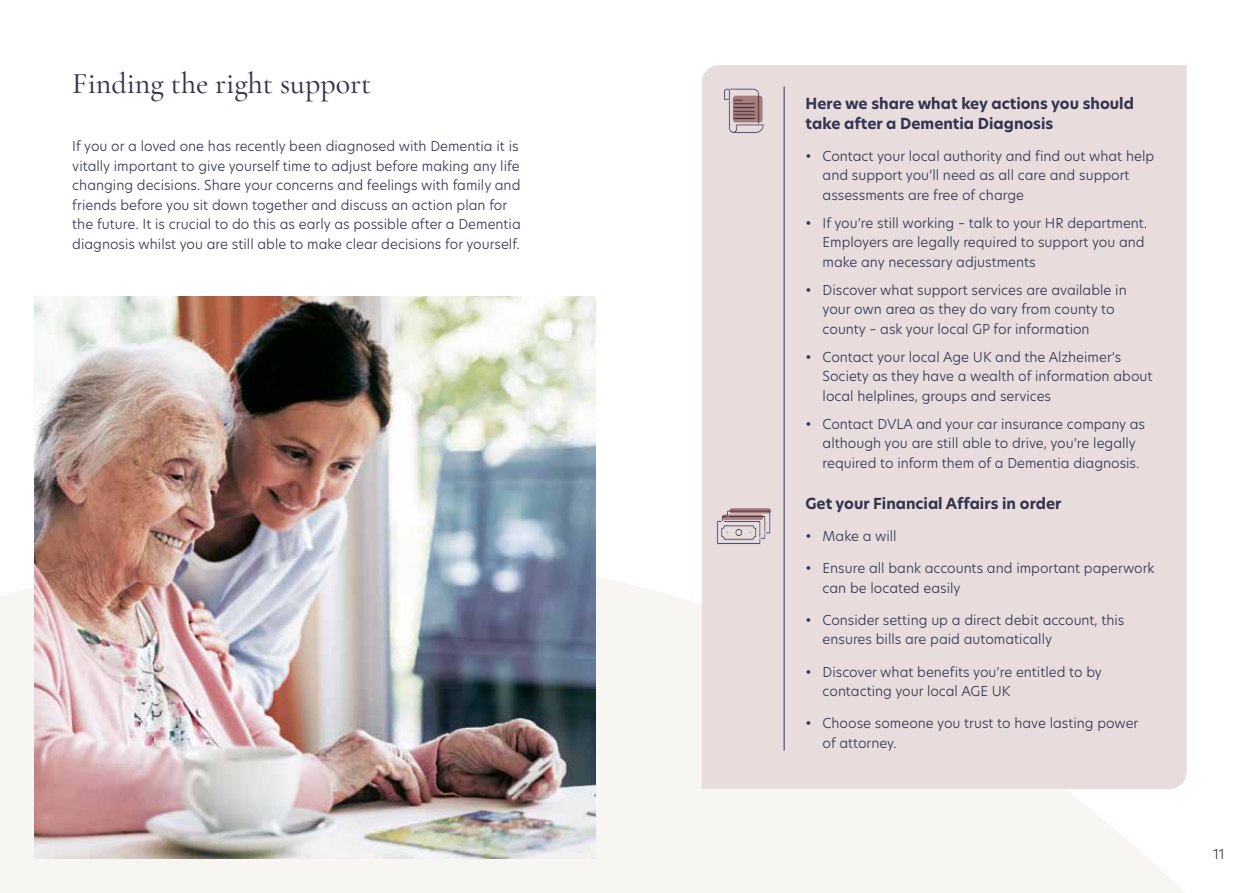
<style>
.page{position:relative;width:1259px;height:893px;background:#fff}
.page>*{position:absolute;margin:0;border:0;box-sizing:border-box;transform-origin:0 0}
.t1{font:500 30px "Cormorant Garamond";color:#323451}
.t2{font:700 15px/19.5px "Hero New";color:#323451}
.t3{font:300 13.5px/19.5px "Hero New";color:#323451}
.t4{font:300 13.5px/19.5px "New Hero";color:#323451}
</style>
<div class="page">
<svg style="left:0;top:547px;width:1187px;height:346px;fill:#f7f6f3"></svg>
<img style="left:34px;top:297px;width:561px;height:562px">
<div style="left:702px;top:65px;width:484px;height:724px;background:#e8dcdc"></div>
<svg style="left:722px;top:87px;width:43px;height:47px"></svg>
<svg style="left:733px;top:96px;width:29px;height:26px"></svg>
<hr style="left:784px;top:86px;width:1px;height:664px;background:#323451">
<svg style="left:716px;top:509px;width:55px;height:36px"></svg>
<svg style="left:722px;top:514px;width:41px;height:6px"></svg>
<svg style="left:729px;top:508px;width:42px;height:5px"></svg>
<h1 class="t1" style="left:72px;top:65px;width:300px">Finding the right support</h1>
<p class="t4" style="left:72px;top:136px;width:450px">If you or a loved one has recently been diagnosed with Dementia it is vitally important to give yourself time to adjust before making any life changing decisions. Share your concerns and feelings with family and friends before you sit down together and discuss an action plan for the future. It is crucial to do this as early as possible after a Dementia diagnosis whilst you are still able to make clear decisions for yourself.</p>
<p class="t2" style="left:805px;top:94px;width:330px">Here we share what key actions you should take after a Dementia Diagnosis</p>
<p class="t3" style="left:822px;top:146px;width:333px;text-indent:-17px">• Contact your local authority and find out what help and support you’ll need as all care and support assessments are free of charge</p>
<p class="t3" style="left:822px;top:213px;width:326px;text-indent:-17px">• If you’re still working – talk to your HR department.<br>Employers are legally required to support you and make any necessary adjustments</p>
<p class="t3" style="left:822px;top:280px;width:306px;text-indent:-17px">• Discover what support services are available in your own area as they do vary from county to county – ask your local GP for information</p>
<p class="t3" style="left:822px;top:347px;width:331px;text-indent:-17px">• Contact your local Age UK and the Alzheimer’s<br>Society as they have a wealth of information about local helplines, groups and services</p>
<p class="t3" style="left:822px;top:414px;width:324px;text-indent:-17px">• Contact DVLA and your car insurance company as although you are still able to drive, you’re legally required to inform them of a Dementia diagnosis.</p>
<p class="t2" style="left:805px;top:493px;width:257px">Get your Financial Affairs in order</p>
<p class="t3" style="left:805px;top:526px;width:92px">• Make a will</p>
<p class="t3" style="left:822px;top:558px;width:333px;text-indent:-17px">• Ensure all bank accounts and important paperwork can be located easily</p>
<p class="t3" style="left:822px;top:610px;width:303px;text-indent:-17px">• Consider setting up a direct debit account, this ensures bills are paid automatically</p>
<p class="t3" style="left:822px;top:662px;width:281px;text-indent:-17px">• Discover what benefits you’re entitled to by contacting your local AGE UK</p>
<p class="t3" style="left:822px;top:713px;width:317px;text-indent:-17px">• Choose someone you trust to have lasting power of attorney.</p>
<p class="t3" style="left:1213px;top:844px;width:13px">11</p>
</div>
